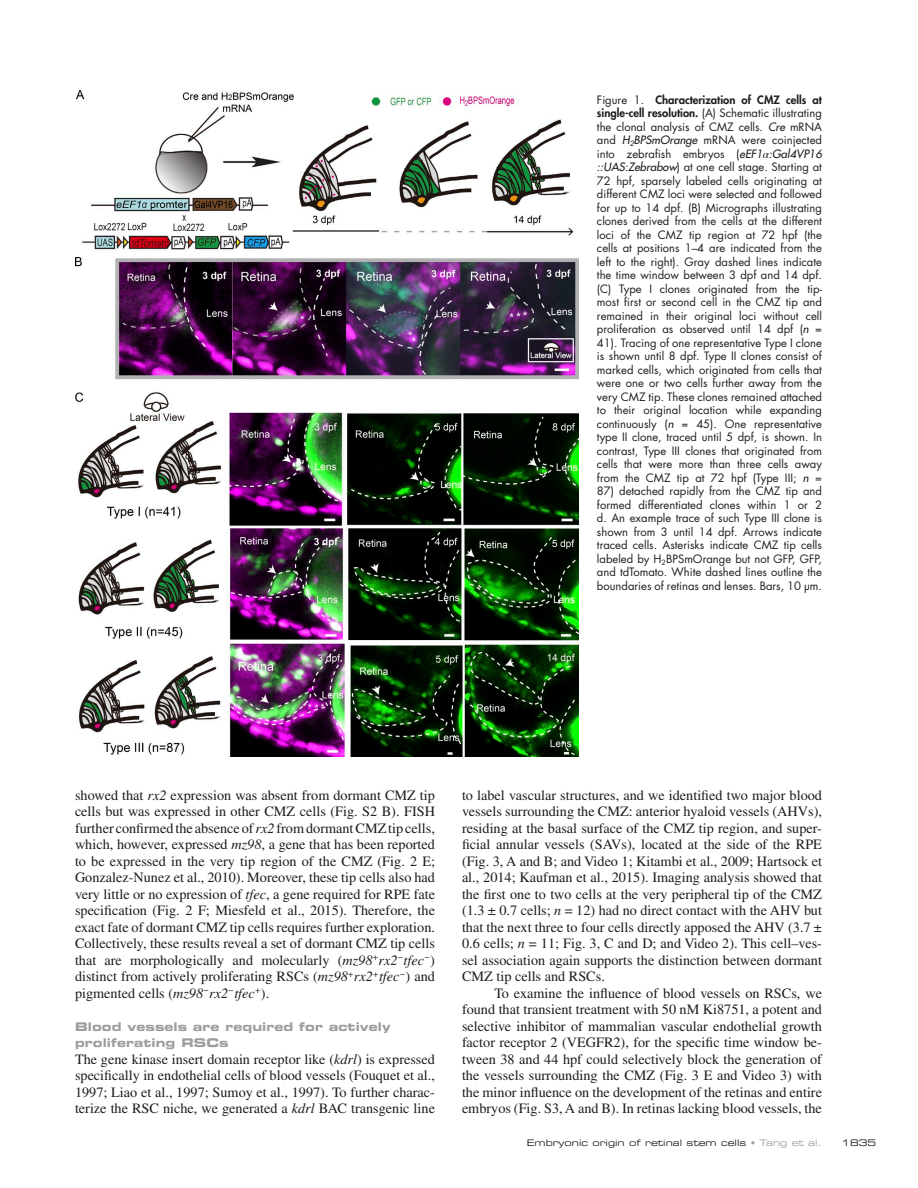
<style>
.page{position:relative;width:918px;height:1188px;background:#fff}
.page>*{position:absolute;margin:0;border:0;box-sizing:border-box;transform-origin:0 0}
.t1{font:14.25px/16.5px "Times LT Std";color:#1d1d1b;text-align:justify}
.t2{font:12px/16.5px "Eurostile LT Std Bold Ex 2";letter-spacing:.005em;color:#9d9d9d}
.t3{font:11.25px/13.5px "Futura Std";color:#1d1d1b;text-align:justify}
.t4{font:9px "Eurostile LT Std Ex 2";color:#1d1d1b}
.s1{font-weight:800}
.s2{font-weight:500;font-style:italic}
.s3{font-family:"STIX General";font-style:italic}
.s4{font-style:italic}
.s5{color:#9d9d9d}
</style>
<div class="page">
<img style="left:75px;top:90px;width:504px;height:667px">
<p class="t3" style="left:597px;top:93px;width:227px">Figure 1. <span class="s1">Characterization of CMZ cells at single-cell resolution.</span> (A) Schematic illustrating the clonal analysis of CMZ cells. <span class="s2">Cre</span> mRNA and <span class="s2">H</span><sub>2</sub><span class="s2">BPSmOrange</span> mRNA were coinjected into zebrafish embryos (<span class="s2">eEF1</span><span class="s3">α</span><span class="s2">:Gal4VP16 ::UAS:Zebrabow</span>) at one cell stage. Starting at 72 hpf, sparsely labeled cells originating at different CMZ loci were selected and followed for up to 14 dpf. (B) Micrographs illustrating clones derived from the cells at the different loci of the CMZ tip region at 72 hpf (the cells at positions 1–4 are indicated from the left to the right). Gray dashed lines indicate the time window between 3 dpf and 14 dpf. (C) Type I clones originated from the tip&shy;most first or second cell in the CMZ tip and remained in their original loci without cell proliferation as observed until 14 dpf (<span class="s2">n</span> = 41). Tracing of one representative Type I clone is shown until 8 dpf. Type II clones consist of marked cells, which originated from cells that were one or two cells further away from the very CMZ tip. These clones remained attached to their original location while expanding continuously (<span class="s2">n</span> = 45). One representative type II clone, traced until 5 dpf, is shown. In contrast, Type III clones that originated from cells that were more than three cells away from the CMZ tip at 72 hpf (Type III; <span class="s2">n</span> =</p>
<p class="t3" style="left:597px;top:484px;width:227px">87) detached rapidly from the CMZ tip and formed differentiated clones within 1 or 2 d. An example trace of such Type III clone is shown from 3 until 14 dpf. Arrows indicate traced cells. Asterisks indicate CMZ tip cells labeled by H<sub>2</sub>BPSmOrange but not GFP, GFP, and tdTomato. White dashed lines outline the boundaries of retinas and lenses. Bars, 10 µm.</p>
<p class="t1" style="left:75px;top:786px;width:362px">showed that <span class="s4">rx2</span> expression was absent from dormant CMZ tip cells but was expressed in other CMZ cells (Fig. S2 B). FISH further confirmed the absence of <span class="s4">rx2</span> from dormant CMZ tip cells, which, however, expressed <span class="s4">mz98</span>, a gene that has been reported to be expressed in the very tip region of the CMZ (Fig. 2 E; Gonzalez-Nunez et al., 2010). Moreover, these tip cells also had very little or no expression of <span class="s4">tfec</span>, a gene required for RPE fate specification (Fig. 2 F; Miesfeld et al., 2015). Therefore, the exact fate of dormant CMZ tip cells requires further exploration.<br>Collectively, these results reveal a set of dormant CMZ tip cells that are morphologically and molecularly (<span class="s4">mz98</span><sup>+</sup><span class="s4">rx2</span><sup>−</sup><span class="s4">tfec</span><sup>−</sup>) distinct from actively proliferating RSCs (<span class="s4">mz98</span><sup>+</sup><span class="s4">rx2</span><sup>+</sup><span class="s4">tfec</span><sup>−</sup>) and pigmented cells (<span class="s4">mz98</span><sup>−</sup><span class="s4">rx2</span><sup>−</sup><span class="s4">tfec</span><sup>+</sup>).</p>
<p class="t2" style="left:75px;top:1018px;width:317px">Blood vessels are required for actively proliferating RSCs</p>
<p class="t1" style="left:75px;top:1050px;width:362px">The gene kinase insert domain receptor like (<span class="s4">kdrl</span>) is expressed specifically in endothelial cells of blood vessels (Fouquet et al., 1997; Liao et al., 1997; Sumoy et al., 1997). To further charac&shy;terize the RSC niche, we generated a <span class="s4">kdrl</span> BAC transgenic line</p>
<p class="t1" style="left:462px;top:786px;width:362px">to label vascular structures, and we identified two major blood vessels surrounding the CMZ: anterior hyaloid vessels (AHVs), residing at the basal surface of the CMZ tip region, and super&shy;ficial annular vessels (SAVs), located at the side of the RPE (Fig. 3, A and B; and Video 1; Kitambi et al., 2009; Hartsock et al., 2014; Kaufman et al., 2015). Imaging analysis showed that the first one to two cells at the very peripheral tip of the CMZ (1.3 ± 0.7 cells; <span class="s4">n</span> = 12) had no direct contact with the AHV but that the next three to four cells directly apposed the AHV (3.7 ± 0.6 cells; <span class="s4">n</span> = 11; Fig. 3, C and D; and Video 2). This cell–ves&shy;sel association again supports the distinction between dormant CMZ tip cells and RSCs.</p>
<p class="t1" style="left:462px;top:984px;width:362px;text-indent:32px">To examine the influence of blood vessels on RSCs, we found that transient treatment with 50 nM Ki8751, a potent and selective inhibitor of mammalian vascular endothelial growth factor receptor 2 (VEGFR2), for the specific time window be&shy;tween 38 and 44 hpf could selectively block the generation of the vessels surrounding the CMZ (Fig. 3 E and Video 3) with the minor influence on the development of the retinas and entire embryos (Fig. S3, A and B). In retinas lacking blood vessels, the</p>
<p class="t4" style="left:527px;top:1136px;width:297px">Embryonic origin of retinal stem cells <span class="s5">• Tang et al.</span></p>
<p class="t4" style="left:841px;top:1136px;width:36px">1835</p>
</div>
